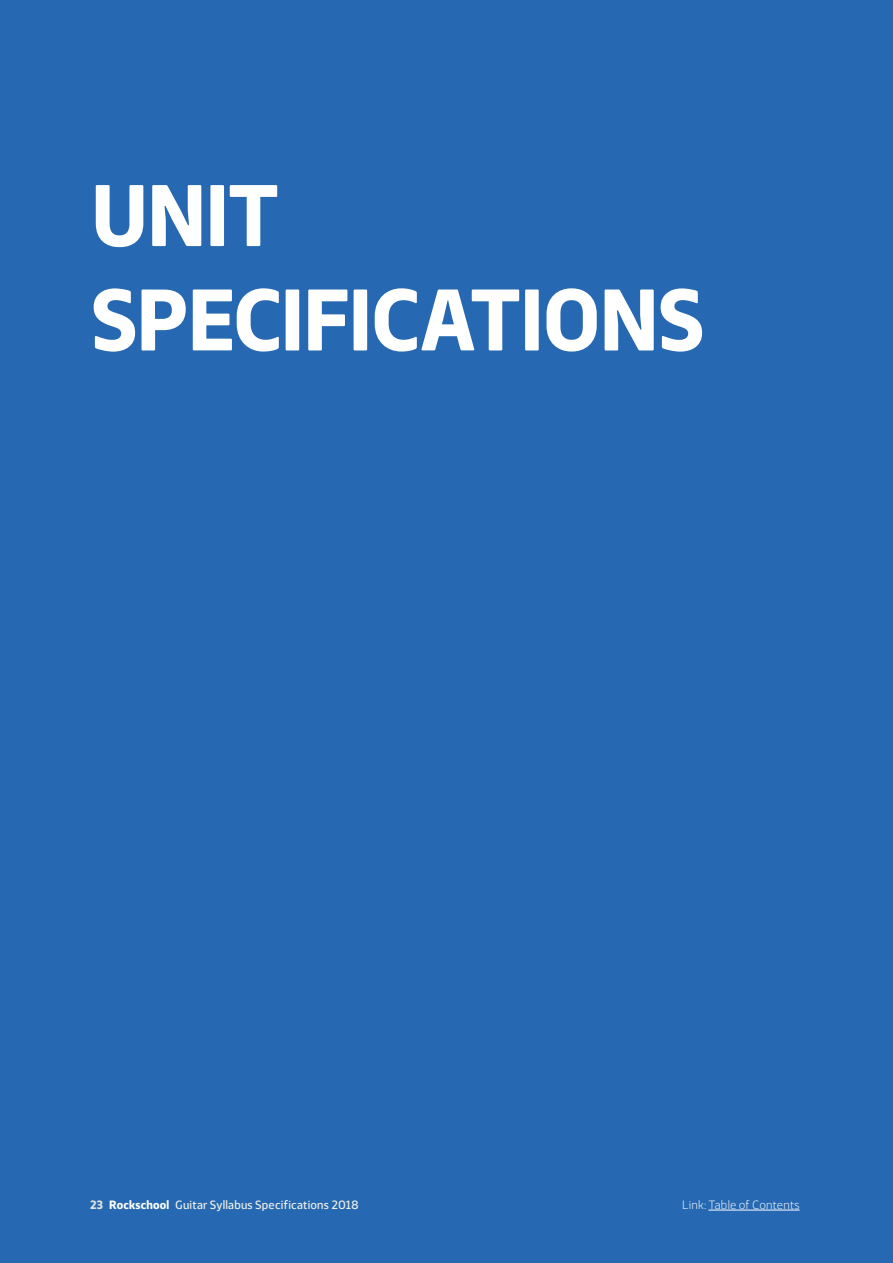
<style>
.page{position:relative;width:893px;height:1263px;background:#2669b2}
.page>*{position:absolute;margin:0;border:0;box-sizing:border-box;transform-origin:0 0}
.t1{font:700 87px/104.4px "Webnar";letter-spacing:-.015em;color:#fff}
.t2{font:500 12px "Webnar";letter-spacing:.02em;color:#eeeeea}
.t3{font:300 12px "Webnar";letter-spacing:.015em;color:#fff}
.s1{font-weight:700;color:#e3e2dc}
.s2{font-weight:700;color:#fff}
</style>
<div class="page">
<hr style="left:708px;top:1210px;width:92px;height:1px;background:#fff">
<h1 class="t1" style="left:91px;top:157px;width:616px">UNIT<br>SPECIFICATIONS</h1>
<p class="t2" style="left:90px;top:1195px;width:270px"><span class="s1">23</span> <span class="s2">Rockschool</span> Guitar Syllabus Specifications 2018</p>
<p class="t3" style="left:682px;top:1196px;width:119px">Link: Table of Contents</p>
</div>
